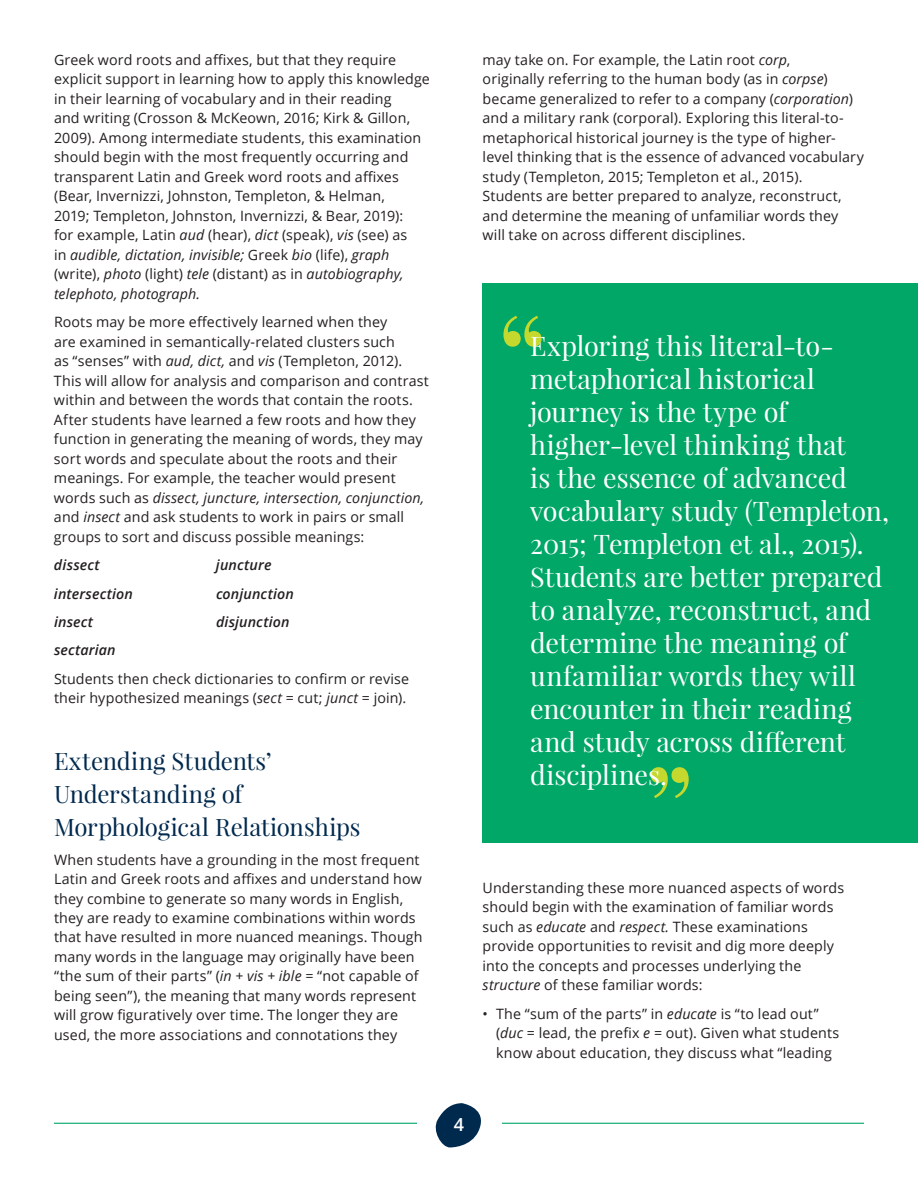
<style>
.page{position:relative;width:918px;height:1188px;background:#fff}
.page>*{position:absolute;margin:0;border:0;box-sizing:border-box;transform-origin:0 0}
.t1{font:123px "Playfair Display";color:#c4d82d}
.t2{font:27px/33px "Playfair Display";letter-spacing:-.005em;color:#fff}
.t3{font:24px/33px "Playfair Display";letter-spacing:-.005em;color:#00294e}
.t4{font:600 18px "Open Sans";color:#fff}
.t5{font:14.25px/19.5px "Open Sans";letter-spacing:.01em;color:#231f20}
.t6{font:italic 600 14.25px "Open Sans";letter-spacing:.01em;color:#231f20}
.s1{font-style:italic}
</style>
<div class="page">
<hr style="left:54px;top:1123px;width:810px;height:1px;background:#00a767">
<div style="left:417px;top:1114px;width:84px;height:74px;background:#fff"></div>
<svg style="left:435px;top:1103px;width:46px;height:44px"></svg>
<div style="left:483px;top:283px;width:435px;height:560px;background:#00a767"></div>
<p class="t5" style="left:54px;top:50px;width:377px">Greek word roots and affixes, but that they require explicit support in learning how to apply this knowledge in their learning of vocabulary and in their reading<br>and writing (Crosson &amp; McKeown, 2016; Kirk &amp; Gillon, 2009). Among intermediate students, this examination should begin with the most frequently occurring and transparent Latin and Greek word roots and affixes (Bear, Invernizzi, Johnston, Templeton, &amp; Helman,<br>2019; Templeton, Johnston, Invernizzi, &amp; Bear, 2019):<br>for example, Latin <span class="s1">aud</span> (hear), <span class="s1">dict</span> (speak), <span class="s1">vis</span> (see) as<br>in <span class="s1">audible, dictation, invisible;</span> Greek <span class="s1">bio</span> (life), <span class="s1">graph </span>(write), <span class="s1">photo</span> (light) <span class="s1">tele</span> (distant) as in <span class="s1">autobiography, telephoto, photograph.</span></p>
<p class="t5" style="left:54px;top:312px;width:376px">Roots may be more effectively learned when they<br>are examined in semantically-related clusters such<br>as “senses” with <span class="s1">aud, dict,</span> and <span class="s1">vis</span> (Templeton, 2012).<br>This will allow for analysis and comparison and contrast within and between the words that contain the roots.<br>After students have learned a few roots and how they function in generating the meaning of words, they may sort words and speculate about the roots and their meanings. For example, the teacher would present words such as <span class="s1">dissect, juncture, intersection, conjunction, </span>and <span class="s1">insect</span> and ask students to work in pairs or small groups to sort and discuss possible meanings:</p>
<p class="t6" style="left:54px;top:555px;width:47px">dissect</p>
<p class="t6" style="left:216px;top:555px;width:57px">juncture</p>
<p class="t6" style="left:54px;top:584px;width:80px">intersection</p>
<p class="t6" style="left:216px;top:584px;width:79px">conjunction</p>
<p class="t6" style="left:54px;top:612px;width:41px">insect</p>
<p class="t6" style="left:216px;top:612px;width:75px">disjunction</p>
<p class="t6" style="left:54px;top:640px;width:63px">sectarian</p>
<p class="t5" style="left:54px;top:668px;width:357px">Students then check dictionaries to confirm or revise their hypothesized meanings (<span class="s1">sect</span> = cut; <span class="s1">junct</span> = join).</p>
<h3 class="t3" style="left:54px;top:745px;width:308px">Extending Students’<br>Understanding of<br>Morphological Relationships</h3>
<p class="t5" style="left:54px;top:849px;width:370px">When students have a grounding in the most frequent Latin and Greek roots and affixes and understand how they combine to generate so many words in English, they are ready to examine combinations within words that have resulted in more nuanced meanings. Though many words in the language may originally have been “the sum of their parts” (<span class="s1">in + vis + ible</span> = “not capable of being seen”), the meaning that many words represent will grow figuratively over time. The longer they are used, the more associations and connotations they</p>
<p class="t5" style="left:483px;top:50px;width:383px">may take on. For example, the Latin root <span class="s1">corp</span>,<br>originally referring to the human body (as in <span class="s1">corpse</span>) became generalized to refer to a company (<span class="s1">corporation</span>) and a military rank (corporal). Exploring this literal-to&shy;metaphorical historical journey is the type of higher&shy;level thinking that is the essence of advanced vocabulary study (Templeton, 2015; Templeton et al., 2015).<br>Students are better prepared to analyze, reconstruct, and determine the meaning of unfamiliar words they will take on across different disciplines.</p>
<h1 class="t1" style="left:497px;top:282px;width:53px">“</h1>
<p class="t2" style="left:530px;top:329px;width:360px">Exploring this literal-to&shy;metaphorical historical journey is the type of higher-level thinking that<br>is the essence of advanced vocabulary study (Templeton,<br>2015; Templeton et al., 2015).<br>Students are better prepared to analyze, reconstruct, and determine the meaning of unfamiliar words they will encounter in their reading and study across different disciplines.</p>
<h1 class="t1" style="left:644px;top:733px;width:53px">”</h1>
<p class="t5" style="left:483px;top:877px;width:363px">Understanding these more nuanced aspects of words should begin with the examination of familiar words such as <span class="s1">educate</span> and <span class="s1">respect.</span> These examinations provide opportunities to revisit and dig more deeply into the concepts and processes underlying the <span class="s1">structure</span> of these familiar words:</p>
<p class="t5" style="left:496px;top:1003px;width:345px;text-indent:-13px">• The “sum of the parts” in <span class="s1">educate</span> is “to lead out” (<span class="s1">duc</span> = lead, the prefix <span class="s1">e</span> = out). Given what students know about education, they discuss what “leading</p>
<p class="t4" style="left:454px;top:1112px;width:12px">4</p>
</div>
